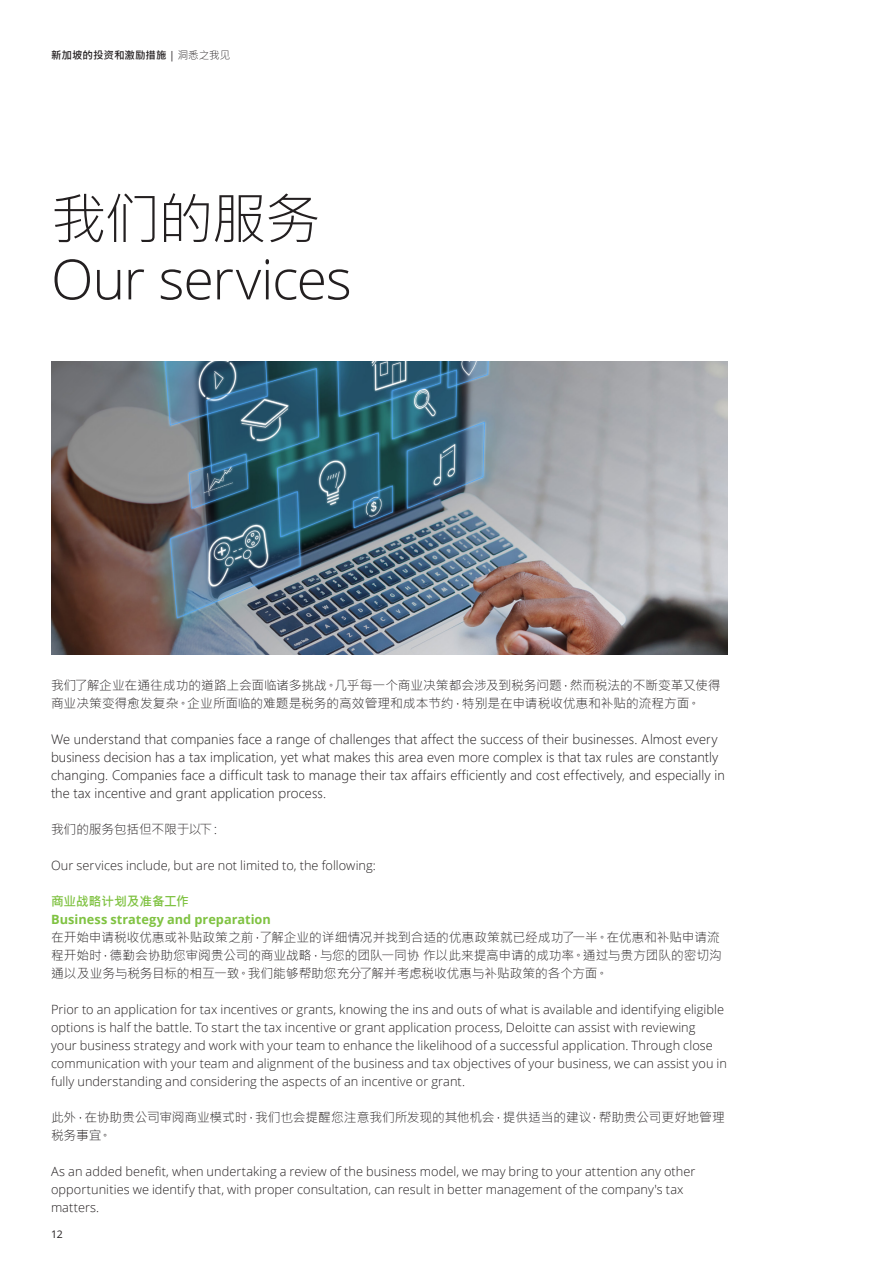
<style>
.page{position:relative;width:893px;height:1263px;background:#fff}
.page>*{position:absolute;margin:0;border:0;box-sizing:border-box;transform-origin:0 0}
.Introduction__14_18p{font:300 55.5px "Open Sans";letter-spacing:-.02em;color:#231f20}
.Story_heading_light{font:300 55.5px "Microsoft Jheng Hei";letter-spacing:-.035em;color:#231f20}
.Body_copy__8_5_12pt{font:300 12.75px/18px "Open Sans";letter-spacing:.005em;color:#231f20}
.Body_copy__8_5_12pt-2{font:300 12.75px/18px "Microsoft Jheng Hei";color:#231f20}
.Subhead_A__8_5_12pt{font:700 12.75px "Open Sans";letter-spacing:.005em;color:#7fc241}
.Subhead_A__8_5_12pt-2{font:700 12.75px "Microsoft Jheng Hei";letter-spacing:-.01em;color:#7fc241}
.t1{font:700 10.5px "Microsoft Jheng Hei";color:#231f20}
.t2{font:10.5px "Open Sans";color:#231f20}
.s1{font-family:"Open Sans";font-weight:400}
.s2{font-weight:300}
</style>
<div class="page">
<img style="left:51px;top:361px;width:677px;height:294px">
<p class="t1" style="left:51px;top:49px;width:181px">新加坡的投资和激励措施 <span class="s1">|</span> <span class="s2">洞悉之我见</span></p>
<p class="Story_heading_light" style="left:51px;top:184px;width:271px">我们的服务</p>
<p class="Introduction__14_18p" style="left:51px;top:241px;width:302px">Our services</p>
<p class="Body_copy__8_5_12pt-2" style="left:51px;top:676px;width:671px">我们了解企业在通往成功的道路上会面临诸多挑战。几乎每一个商业决策都会涉及到税务问题，然而税法的不断变革又使得商业决策变得愈发复杂。企业所面临的难题是税务的高效管理和成本节约，特别是在申请税收优惠和补贴的流程方面。</p>
<p class="Body_copy__8_5_12pt-2" style="left:51px;top:730px;width:675px">We understand that companies face a range of challenges that affect the success of their businesses. Almost every business decision has a tax implication, yet what makes this area even more complex is that tax rules are constantly changing. Companies face a difficult task to manage their tax affairs efficiently and cost effectively, and especially in the tax incentive and grant application process.</p>
<p class="Body_copy__8_5_12pt-2" style="left:51px;top:820px;width:172px">我们的服务包括但不限于以下：</p>
<p class="Body_copy__8_5_12pt" style="left:51px;top:856px;width:326px">Our services include, but are not limited to, the following:</p>
<p class="Subhead_A__8_5_12pt-2" style="left:51px;top:893px;width:139px">商业战略计划及准备工作</p>
<p class="Subhead_A__8_5_12pt" style="left:51px;top:910px;width:221px">Business strategy and preparation</p>
<p class="Body_copy__8_5_12pt-2" style="left:51px;top:928px;width:672px">在开始申请税收优惠或补贴政策之前，了解企业的详细情况并找到合适的优惠政策就已经成功了一半。在优惠和补贴申请流程开始时，德勤会协助您审阅贵公司的商业战略，与您的团队一同协 作以此来提高申请的成功率。通过与贵方团队的密切沟通以及业务与税务目标的相互一致。我们能够帮助您充分了解并考虑税收优惠与补贴政策的各个方面。</p>
<p class="Body_copy__8_5_12pt" style="left:51px;top:1000px;width:677px">Prior to an application for tax incentives or grants, knowing the ins and outs of what is available and identifying eligible options is half the battle. To start the tax incentive or grant application process, Deloitte can assist with reviewing<br>your business strategy and work with your team to enhance the likelihood of a successful application. Through close communication with your team and alignment of the business and tax objectives of your business, we can assist you in fully understanding and considering the aspects of an incentive or grant.</p>
<p class="Body_copy__8_5_12pt-2" style="left:51px;top:1108px;width:675px">此外，在协助贵公司审阅商业模式时，我们也会提醒您注意我们所发现的其他机会，提供适当的建议，帮助贵公司更好地管理税务事宜。</p>
<p class="Body_copy__8_5_12pt" style="left:51px;top:1162px;width:646px">As an added benefit, when undertaking a review of the business model, we may bring to your attention any other opportunities we identify that, with proper consultation, can result in better management of the company's tax matters.</p>
<p class="t2" style="left:51px;top:1227px;width:13px">12</p>
</div>
